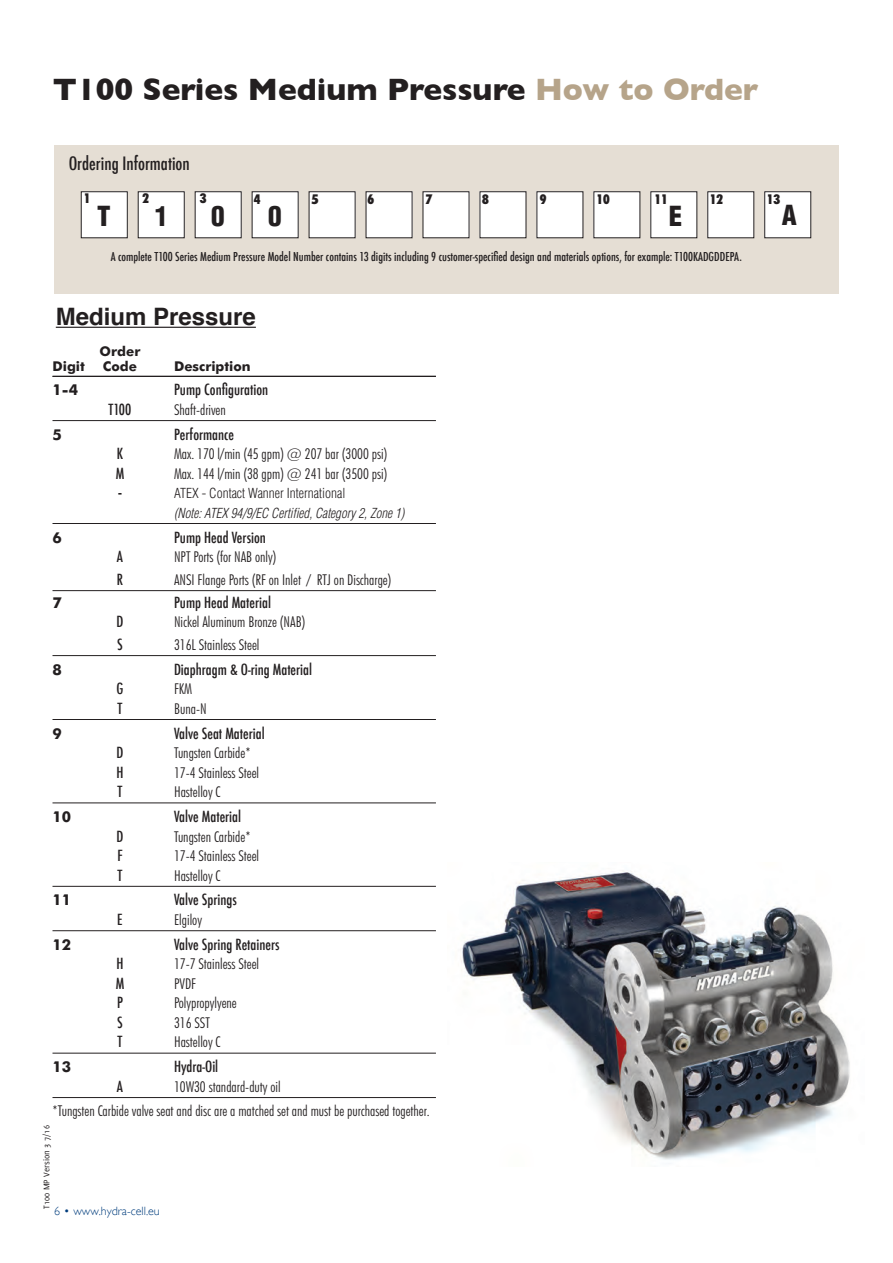
<style>
.page{position:relative;width:893px;height:1263px;background:#fff}
.page>*{position:absolute;margin:0;border:0;box-sizing:border-box;transform-origin:0 0}
.t1{font:700 31.5px "Gill Sans";color:#231f20}
.t2{font:900 condensed 27px "Helvetica";color:#231f20}
.HB24{font:700 24px "Helvetica";color:#231f20}
.HelvCL_9_14{font:500 condensed 18px "Futura";color:#231f20}
.Futura_B_9_14{font:300 condensed 15px "Futura BT";color:#231f20}
.Futura_B_9_14-2{font:500 condensed 15px "Futura";color:#231f20}
.HelvCL_Chart{font:300 condensed 15px "Futura BT";color:#231f20}
.Futura_B_9_14-3{font:700 15px "Futura BT";color:#231f20}
.Futura_B_9_14-4{font:italic 300 condensed 13.5px/19.5px "Helvetica";color:#231f20;scale:.96 1}
.Futura_B_9_14-5{font:700 13.5px "Futura BT";color:#231f20}
.t3{font:900 condensed 13.5px "Futura BT";color:#231f20}
.Futura_B_9_14-6{font:700 condensed 13.5px "Helvetica";color:#231f20}
.HelvCL_9_14-2{font:500 condensed 12px "Futura";color:#231f20}
.t4{font:300 12px "Gill Sans";color:#013d7d}
.t5{font:9px "Delicious";color:#231f20}
.s1{color:#b6a48a}
.s2{font-style:normal}
</style>
<div class="page">
<div style="left:55px;top:145px;width:784px;height:149px;background:#e5ded4"></div>
<hr style="left:56px;top:327px;width:200px;height:1px;background:#231f20">
<hr style="left:52px;top:376px;width:384px;height:1px;background:#231f20">
<hr style="left:52px;top:420px;width:384px;height:1px;background:#231f20">
<hr style="left:52px;top:523px;width:384px;height:1px;background:#231f20">
<hr style="left:52px;top:590px;width:384px;height:1px;background:#231f20">
<hr style="left:52px;top:655px;width:384px;height:1px;background:#231f20">
<hr style="left:52px;top:719px;width:384px;height:1px;background:#231f20">
<hr style="left:52px;top:802px;width:384px;height:1px;background:#231f20">
<hr style="left:52px;top:886px;width:384px;height:1px;background:#231f20">
<hr style="left:52px;top:930px;width:384px;height:1px;background:#231f20">
<hr style="left:52px;top:1053px;width:384px;height:1px;background:#231f20">
<hr style="left:52px;top:1097px;width:384px;height:1px;background:#231f20">
<img style="left:460px;top:870px;width:390px;height:290px">
<div style="left:252px;top:192px;width:46px;height:46px;background:#fff"></div>
<div style="left:366px;top:192px;width:46px;height:46px;background:#fff"></div>
<div style="left:423px;top:192px;width:46px;height:46px;background:#fff"></div>
<div style="left:480px;top:192px;width:46px;height:46px;background:#fff"></div>
<div style="left:537px;top:192px;width:46px;height:46px;background:#fff"></div>
<div style="left:594px;top:192px;width:46px;height:46px;background:#fff"></div>
<div style="left:651px;top:192px;width:46px;height:46px;background:#fff"></div>
<div style="left:708px;top:192px;width:46px;height:46px;background:#fff"></div>
<div style="left:309px;top:192px;width:46px;height:46px;background:#fff"></div>
<div style="left:81px;top:192px;width:46px;height:46px;background:#fff"></div>
<div style="left:81px;top:191px;width:47px;height:47px;border:1px solid #231f20"></div>
<div style="left:195px;top:192px;width:46px;height:46px;background:#fff"></div>
<div style="left:138px;top:192px;width:46px;height:46px;background:#fff"></div>
<div style="left:138px;top:191px;width:47px;height:47px;border:1px solid #231f20"></div>
<div style="left:765px;top:192px;width:46px;height:46px;background:#fff"></div>
<div style="left:764px;top:191px;width:47px;height:47px;border:1px solid #231f20"></div>
<p class="t1" style="left:53px;top:71px;width:707px">T100 Series Medium Pressure <span class="s1">How to Order</span></p>
<p class="HelvCL_9_14" style="left:69px;top:152px;width:123px">Ordering Information</p>
<p class="t3" style="left:84px;top:190px;width:8px">1</p>
<p class="t3" style="left:142px;top:190px;width:8px">2</p>
<p class="t3" style="left:200px;top:190px;width:8px">3</p>
<p class="t3" style="left:254px;top:191px;width:8px">4</p>
<p class="t3" style="left:312px;top:191px;width:8px">5</p>
<p class="t3" style="left:368px;top:191px;width:8px">6</p>
<p class="t3" style="left:426px;top:191px;width:8px">7</p>
<p class="t3" style="left:482px;top:191px;width:8px">8</p>
<p class="t3" style="left:540px;top:191px;width:8px">9</p>
<p class="t3" style="left:596px;top:191px;width:15px">10</p>
<p class="t3" style="left:654px;top:191px;width:15px">11</p>
<p class="t3" style="left:710px;top:191px;width:15px">12</p>
<p class="t3" style="left:767px;top:191px;width:15px">13</p>
<p class="t2" style="left:97px;top:199px;width:15px">T</p>
<p class="t2" style="left:155px;top:199px;width:15px">1</p>
<p class="t2" style="left:211px;top:199px;width:15px">0</p>
<p class="t2" style="left:268px;top:199px;width:15px">0</p>
<p class="t2" style="left:669px;top:199px;width:15px">E</p>
<p class="t2" style="left:782px;top:198px;width:17px">A</p>
<p class="HelvCL_9_14-2" style="left:111px;top:249px;width:633px">A complete T100 Series Medium Pressure Model Number contains 13 digits including 9 customer-specified design and materials options, for example: T100KADGDDEPA.</p>
<p class="HB24" style="left:56px;top:298px;width:202px">Medium Pressure</p>
<p class="Futura_B_9_14-5" style="left:100px;top:343px;width:42px">Order</p>
<p class="Futura_B_9_14-5" style="left:52px;top:358px;width:34px">Digit</p>
<p class="Futura_B_9_14-5" style="left:103px;top:358px;width:36px">Code</p>
<p class="Futura_B_9_14-5" style="left:174px;top:358px;width:78px">Description</p>
<p class="Futura_B_9_14-3" style="left:52px;top:381px;width:27px">1-4</p>
<p class="Futura_B_9_14-2" style="left:174px;top:380px;width:96px">Pump Configuration</p>
<p class="Futura_B_9_14-2" style="left:109px;top:400px;width:24px">T100</p>
<p class="Futura_B_9_14" style="left:174px;top:400px;width:53px">Shaft-driven</p>
<p class="Futura_B_9_14-3" style="left:52px;top:425px;width:11px">5</p>
<p class="Futura_B_9_14-2" style="left:174px;top:425px;width:62px">Performance</p>
<p class="Futura_B_9_14-2" style="left:117px;top:444px;width:8px">K</p>
<p class="Futura_B_9_14" style="left:174px;top:445px;width:215px">Max. 170 l/min (45 gpm) @ 207 bar (3000 psi)</p>
<p class="Futura_B_9_14-2" style="left:116px;top:464px;width:10px">M</p>
<p class="Futura_B_9_14" style="left:174px;top:464px;width:215px">Max. 144 l/min (38 gpm) @ 241 bar (3500 psi)</p>
<p class="Futura_B_9_14-6" style="left:118px;top:485px;width:6px">-</p>
<p class="Futura_B_9_14-4" style="left:174px;top:483px;width:242px"><span class="s2">ATEX - Contact Wanner International<br></span>(Note: ATEX 94/9/EC Certified, Category 2, Zone 1)</p>
<p class="Futura_B_9_14-3" style="left:52px;top:528px;width:11px">6</p>
<p class="Futura_B_9_14-2" style="left:174px;top:527px;width:93px">Pump Head Version</p>
<p class="Futura_B_9_14-2" style="left:117px;top:547px;width:8px">A</p>
<p class="Futura_B_9_14" style="left:174px;top:548px;width:104px">NPT Ports (for NAB only)</p>
<p class="Futura_B_9_14-2" style="left:117px;top:570px;width:8px">R</p>
<p class="Futura_B_9_14" style="left:174px;top:570px;width:219px">ANSI Flange Ports (RF on Inlet / RTJ on Discharge)</p>
<p class="Futura_B_9_14-3" style="left:52px;top:593px;width:11px">7</p>
<p class="Futura_B_9_14-2" style="left:174px;top:592px;width:98px">Pump Head Material</p>
<p class="Futura_B_9_14-2" style="left:117px;top:612px;width:8px">D</p>
<p class="Futura_B_9_14" style="left:174px;top:613px;width:133px">Nickel Aluminum Bronze (NAB)</p>
<p class="Futura_B_9_14-2" style="left:117px;top:635px;width:7px">S</p>
<p class="Futura_B_9_14" style="left:174px;top:635px;width:87px">316L Stainless Steel</p>
<p class="Futura_B_9_14-3" style="left:52px;top:660px;width:11px">8</p>
<p class="Futura_B_9_14-2" style="left:174px;top:659px;width:140px">Diaphragm &amp; O-ring Material</p>
<p class="Futura_B_9_14-2" style="left:117px;top:679px;width:8px">G</p>
<p class="Futura_B_9_14" style="left:174px;top:680px;width:20px">FKM</p>
<p class="Futura_B_9_14-2" style="left:118px;top:698px;width:6px">T</p>
<p class="Futura_B_9_14" style="left:174px;top:699px;width:34px">Buna-N</p>
<p class="Futura_B_9_14-3" style="left:52px;top:724px;width:11px">9</p>
<p class="Futura_B_9_14-2" style="left:174px;top:723px;width:92px">Valve Seat Material</p>
<p class="Futura_B_9_14-2" style="left:117px;top:743px;width:8px">D</p>
<p class="Futura_B_9_14" style="left:174px;top:744px;width:78px">Tungsten Carbide*</p>
<p class="Futura_B_9_14-2" style="left:116px;top:762px;width:9px">H</p>
<p class="Futura_B_9_14" style="left:174px;top:763px;width:87px">17-4 Stainless Steel</p>
<p class="Futura_B_9_14-2" style="left:118px;top:782px;width:6px">T</p>
<p class="Futura_B_9_14" style="left:174px;top:783px;width:48px">Hastelloy C</p>
<p class="Futura_B_9_14-3" style="left:52px;top:807px;width:20px">10</p>
<p class="Futura_B_9_14-2" style="left:174px;top:807px;width:69px">Valve Material</p>
<p class="Futura_B_9_14-2" style="left:117px;top:826px;width:8px">D</p>
<p class="Futura_B_9_14" style="left:174px;top:827px;width:78px">Tungsten Carbide*</p>
<p class="Futura_B_9_14-2" style="left:117px;top:846px;width:7px">F</p>
<p class="Futura_B_9_14" style="left:174px;top:846px;width:87px">17-4 Stainless Steel</p>
<p class="Futura_B_9_14-2" style="left:118px;top:865px;width:6px">T</p>
<p class="Futura_B_9_14" style="left:174px;top:866px;width:48px">Hastelloy C</p>
<p class="Futura_B_9_14-3" style="left:52px;top:891px;width:20px">11</p>
<p class="Futura_B_9_14-2" style="left:174px;top:890px;width:64px">Valve Springs</p>
<p class="Futura_B_9_14-2" style="left:117px;top:910px;width:7px">E</p>
<p class="Futura_B_9_14" style="left:174px;top:910px;width:29px">Elgiloy</p>
<p class="Futura_B_9_14-3" style="left:52px;top:935px;width:20px">12</p>
<p class="Futura_B_9_14-2" style="left:174px;top:935px;width:107px">Valve Spring Retainers</p>
<p class="Futura_B_9_14-2" style="left:116px;top:954px;width:9px">H</p>
<p class="Futura_B_9_14" style="left:174px;top:955px;width:87px">17-7 Stainless Steel</p>
<p class="Futura_B_9_14-2" style="left:116px;top:974px;width:10px">M</p>
<p class="Futura_B_9_14" style="left:174px;top:974px;width:24px">PVDF</p>
<p class="Futura_B_9_14-2" style="left:117px;top:993px;width:7px">P</p>
<p class="Futura_B_9_14" style="left:174px;top:994px;width:64px">Polypropylyene</p>
<p class="Futura_B_9_14-2" style="left:117px;top:1013px;width:7px">S</p>
<p class="Futura_B_9_14" style="left:174px;top:1013px;width:37px">316 SST</p>
<p class="Futura_B_9_14-2" style="left:118px;top:1032px;width:6px">T</p>
<p class="Futura_B_9_14" style="left:174px;top:1033px;width:48px">Hastelloy C</p>
<p class="Futura_B_9_14-3" style="left:52px;top:1058px;width:20px">13</p>
<p class="Futura_B_9_14-2" style="left:174px;top:1057px;width:46px">Hydra-Oil</p>
<p class="Futura_B_9_14-2" style="left:117px;top:1076px;width:8px">A</p>
<p class="Futura_B_9_14" style="left:174px;top:1077px;width:108px">10W30 standard-duty oil</p>
<p class="HelvCL_Chart" style="left:52px;top:1102px;width:379px">*Tungsten Carbide valve seat and disc are a matched set and must be purchased together.</p>
<p class="t5" style="left:42px;top:1209px;width:85px;rotate:-90deg">T100 MP Version 3 7/16</p>
<p class="t4" style="left:54px;top:1204px;width:107px">6 • www.hydra-cell.eu</p>
</div>
